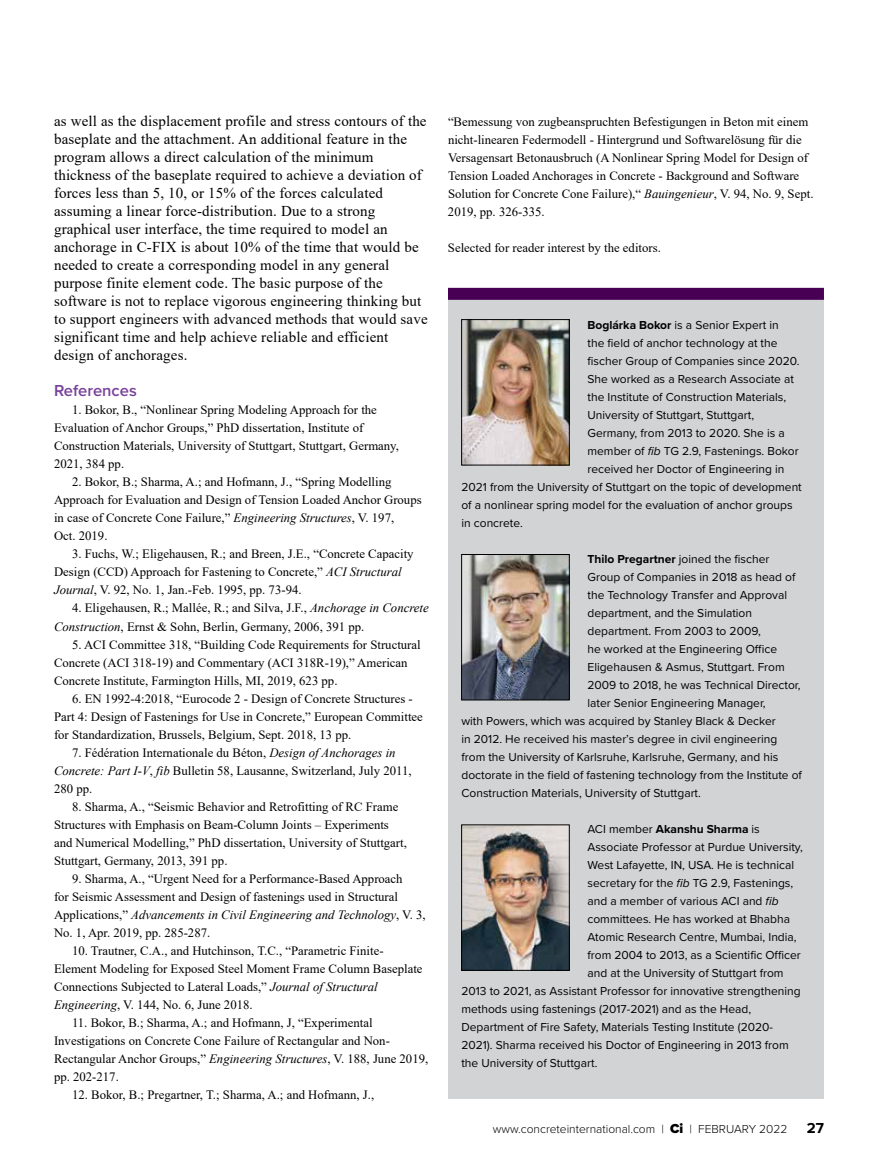
<style>
.page{position:relative;width:878px;height:1175px;background:#fff}
.page>*{position:absolute;margin:0;border:0;box-sizing:border-box;transform-origin:0 0}
.t1{font:600 16.5px "Proxima Nova";color:#794199}
.t2{font:15px/18px "Times New Roman";letter-spacing:.01em;color:#000}
.t3{font:700 15px "Proxima Nova";color:#000}
.t4{font:12.75px/18px "Times New Roman";color:#000}
.t5{font:12px "Proxima Nova";color:#000}
.t6{font:300 12px "Proxima Nova";color:#000}
.t7{font:700 12px "Proxima Nova";color:#000}
.s1{font-style:italic}
.s2{font-weight:700}
.s3{font-weight:400}
.s4{font-weight:900;font-size:13.5px}
</style>
<div class="page">
<div style="left:448px;top:299px;width:376px;height:799px;background:#d1d3d4"></div>
<div style="left:448px;top:288px;width:376px;height:12px;background:#470053"></div>
<img style="left:463px;top:321px;width:104px;height:142px">
<div style="left:461px;top:319px;width:108px;height:146px;border:1px solid #000"></div>
<img style="left:463px;top:556px;width:104px;height:142px">
<div style="left:461px;top:554px;width:108px;height:146px;border:1px solid #000"></div>
<img style="left:463px;top:826px;width:104px;height:142px">
<div style="left:461px;top:824px;width:108px;height:146px;border:1px solid #000"></div>
<p class="t2" style="left:54px;top:112px;width:375px">as well as the displacement profile and stress contours of the baseplate and the attachment. An additional feature in the program allows a direct calculation of the minimum thickness of the baseplate required to achieve a deviation of forces less than 5, 10, or 15% of the forces calculated assuming a linear force-distribution. Due to a strong graphical user interface, the time required to model an anchorage in C-FIX is about 10% of the time that would be needed to create a corresponding model in any general purpose finite element code. The basic purpose of the software is not to replace vigorous engineering thinking but to support engineers with advanced methods that would save significant time and help achieve reliable and efficient design of anchorages.</p>
<p class="t1" style="left:54px;top:378px;width:84px">References</p>
<p class="t4" style="left:54px;top:401px;width:346px;text-indent:18px">1. Bokor, B., “Nonlinear Spring Modeling Approach for the Evaluation of Anchor Groups,” PhD dissertation, Institute of Construction Materials, University of Stuttgart, Stuttgart, Germany, 2021, 384 pp.</p>
<p class="t4" style="left:54px;top:473px;width:369px;text-indent:18px">2. Bokor, B.; Sharma, A.; and Hofmann, J., “Spring Modelling Approach for Evaluation and Design of Tension Loaded Anchor Groups in case of Concrete Cone Failure,” <span class="s1">Engineering Structures</span>, V. 197,<br>Oct. 2019.</p>
<p class="t4" style="left:54px;top:545px;width:361px;text-indent:18px">3. Fuchs, W.; Eligehausen, R.; and Breen, J.E., “Concrete Capacity<br>Design (CCD) Approach for Fastening to Concrete,” <span class="s1">ACI Structural<br>Journal</span>, V. 92, No. 1, Jan.-Feb. 1995, pp. 73-94.</p>
<p class="t4" style="left:54px;top:599px;width:376px;text-indent:18px">4. Eligehausen, R.; Mallée, R.; and Silva, J.F., <span class="s1">Anchorage in Concrete<br>Construction</span>, Ernst &amp; Sohn, Berlin, Germany, 2006, 391 pp.</p>
<p class="t4" style="left:54px;top:635px;width:368px;text-indent:18px">5. ACI Committee 318, “Building Code Requirements for Structural<br>Concrete (ACI 318-19) and Commentary (ACI 318R-19),” American<br>Concrete Institute, Farmington Hills, MI, 2019, 623 pp.</p>
<p class="t4" style="left:54px;top:689px;width:370px;text-indent:18px">6. EN 1992-4:2018, “Eurocode 2 - Design of Concrete Structures -<br>Part 4: Design of Fastenings for Use in Concrete,” European Committee for Standardization, Brussels, Belgium, Sept. 2018, 13 pp.</p>
<p class="t4" style="left:54px;top:743px;width:359px;text-indent:18px">7. Fédération Internationale du Béton, <span class="s1">Design of Anchorages in<br>Concrete: Part I-V</span>, <span class="s1">fib</span> Bulletin 58, Lausanne, Switzerland, July 2011,<br>280 pp.</p>
<p class="t4" style="left:54px;top:797px;width:354px;text-indent:18px">8. Sharma, A., “Seismic Behavior and Retrofitting of RC Frame Structures with Emphasis on Beam-Column Joints – Experiments and Numerical Modelling,” PhD dissertation, University of Stuttgart, Stuttgart, Germany, 2013, 391 pp.</p>
<p class="t4" style="left:54px;top:869px;width:373px;text-indent:18px">9. Sharma, A., “Urgent Need for a Performance-Based Approach<br>for Seismic Assessment and Design of fastenings used in Structural Applications,” <span class="s1">Advancements in Civil Engineering and Technology</span>, V. 3, No. 1, Apr. 2019, pp. 285-287.</p>
<p class="t4" style="left:54px;top:941px;width:370px;text-indent:18px">10. Trautner, C.A., and Hutchinson, T.C., “Parametric Finite-Element Modeling for Exposed Steel Moment Frame Column Baseplate Connections Subjected to Lateral Loads,” <span class="s1">Journal of Structural Engineering</span>, V. 144, No. 6, June 2018.</p>
<p class="t4" style="left:54px;top:1013px;width:376px;text-indent:18px">11. Bokor, B.; Sharma, A.; and Hofmann, J, “Experimental Investigations on Concrete Cone Failure of Rectangular and Non-Rectangular Anchor Groups,” <span class="s1">Engineering Structures</span>, V. 188, June 2019, pp. 202-217.</p>
<p class="t4" style="left:72px;top:1085px;width:303px">12. Bokor, B.; Pregartner, T.; Sharma, A.; and Hofmann, J.,</p>
<p class="t4" style="left:448px;top:113px;width:367px">“Bemessung von zugbeanspruchten Befestigungen in Beton mit einem nicht-linearen Federmodell - Hintergrund und Softwarelösung für die Versagensart Betonausbruch (A Nonlinear Spring Model for Design of Tension Loaded Anchorages in Concrete - Background and Software Solution for Concrete Cone Failure),“ <span class="s1">Bauingenieur</span>, V. 94, No. 9, Sept.<br>2019, pp. 326-335.</p>
<p class="t4" style="left:448px;top:239px;width:214px">Selected for reader interest by the editors.</p>
<p class="t5" style="left:587px;top:316px;width:193px"><span class="s2">Boglárka Bokor</span> is a Senior Expert in</p>
<p class="t5" style="left:587px;top:334px;width:191px">the field of anchor technology at the</p>
<p class="t5" style="left:587px;top:352px;width:213px">fischer Group of Companies since 2020.</p>
<p class="t5" style="left:587px;top:370px;width:208px">She worked as a Research Associate at</p>
<p class="t5" style="left:587px;top:388px;width:200px">the Institute of Construction Materials,</p>
<p class="t5" style="left:587px;top:406px;width:168px">University of Stuttgart, Stuttgart,</p>
<p class="t5" style="left:587px;top:424px;width:199px">Germany, from 2013 to 2020. She is a</p>
<p class="t5" style="left:587px;top:442px;width:213px">member of <span class="s1">fib</span> TG 2.9, Fastenings. Bokor</p>
<p class="t5" style="left:587px;top:460px;width:198px">received her Doctor of Engineering in</p>
<p class="t5" style="left:461px;top:478px;width:342px">2021 from the University of Stuttgart on the topic of development</p>
<p class="t5" style="left:461px;top:496px;width:333px">of a nonlinear spring model for the evaluation of anchor groups</p>
<p class="t5" style="left:461px;top:514px;width:63px">in concrete.</p>
<p class="t5" style="left:587px;top:550px;width:183px"><span class="s2">Thilo Pregartner</span> joined the fischer</p>
<p class="t5" style="left:587px;top:568px;width:209px">Group of Companies in 2018 as head of</p>
<p class="t5" style="left:587px;top:586px;width:201px">the Technology Transfer and Approval</p>
<p class="t5" style="left:587px;top:604px;width:166px">department, and the Simulation</p>
<p class="t5" style="left:587px;top:622px;width:175px">department. From 2003 to 2009,</p>
<p class="t5" style="left:587px;top:640px;width:191px">he worked at the Engineering Office</p>
<p class="t5" style="left:587px;top:658px;width:199px">Eligehausen &amp; Asmus, Stuttgart. From</p>
<p class="t5" style="left:587px;top:676px;width:215px">2009 to 2018, he was Technical Director,</p>
<p class="t5" style="left:587px;top:694px;width:180px">later Senior Engineering Manager,</p>
<p class="t5" style="left:461px;top:712px;width:316px">with Powers, which was acquired by Stanley Black &amp; Decker</p>
<p class="t5" style="left:461px;top:730px;width:317px">in 2012. He received his master’s degree in civil engineering</p>
<p class="t5" style="left:461px;top:748px;width:318px">from the University of Karlsruhe, Karlsruhe, Germany, and his</p>
<p class="t5" style="left:461px;top:766px;width:342px">doctorate in the field of fastening technology from the Institute of</p>
<p class="t5" style="left:461px;top:784px;width:241px">Construction Materials, University of Stuttgart.</p>
<p class="t7" style="left:587px;top:820px;width:174px"><span class="s3">ACI member</span> Akanshu Sharma <span class="s3">is</span></p>
<p class="t5" style="left:587px;top:838px;width:217px">Associate Professor at Purdue University,</p>
<p class="t5" style="left:587px;top:856px;width:208px">West Lafayette, IN, USA. He is technical</p>
<p class="t5" style="left:587px;top:874px;width:207px">secretary for the <span class="s1">fib</span> TG 2.9, Fastenings,</p>
<p class="t5" style="left:587px;top:892px;width:193px">and a member of various ACI and <span class="s1">fib</span></p>
<p class="t5" style="left:587px;top:910px;width:204px">committees. He has worked at Bhabha</p>
<p class="t5" style="left:587px;top:928px;width:211px">Atomic Research Centre, Mumbai, India,</p>
<p class="t5" style="left:587px;top:946px;width:215px">from 2004 to 2013, as a Scientific Officer</p>
<p class="t5" style="left:587px;top:964px;width:198px">and at the University of Stuttgart from</p>
<p class="t5" style="left:461px;top:982px;width:340px">2013 to 2021, as Assistant Professor for innovative strengthening</p>
<p class="t5" style="left:461px;top:1000px;width:291px">methods using fastenings (2017-2021) and as the Head,</p>
<p class="t5" style="left:461px;top:1018px;width:313px">Department of Fire Safety, Materials Testing Institute (2020-</p>
<p class="t5" style="left:461px;top:1036px;width:329px">2021). Sharma received his Doctor of Engineering in 2013 from</p>
<p class="t5" style="left:461px;top:1054px;width:137px">the University of Stuttgart.</p>
<p class="t6" style="left:493px;top:1119px;width:296px">www.concreteinternational.com | <span class="s4">Ci</span> | FEBRUARY 2022</p>
<p class="t3" style="left:806px;top:1116px;width:19px">27</p>
</div>
